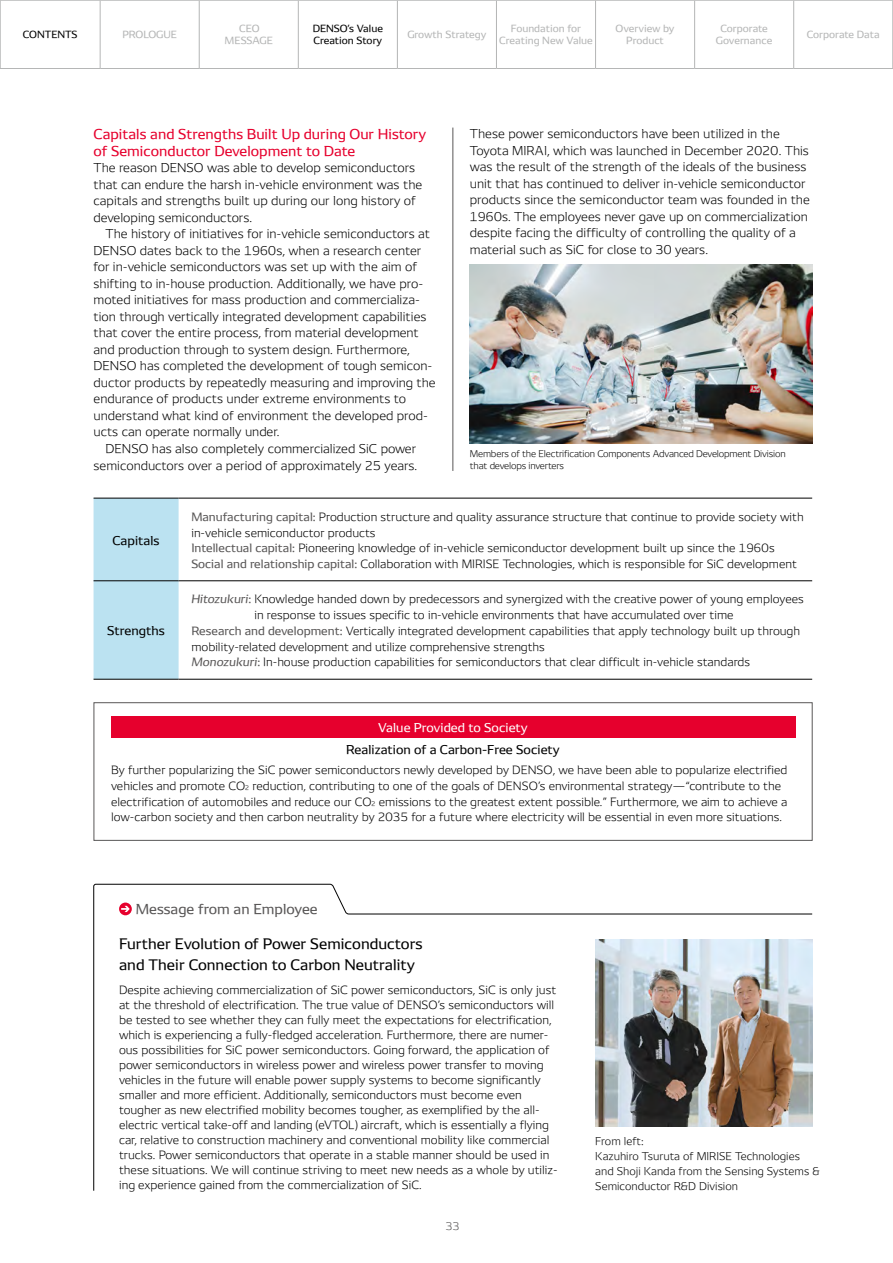
<style>
.page{position:relative;width:893px;height:1263px;background:#fff}
.page>*{position:absolute;margin:0;border:0;box-sizing:border-box;transform-origin:0 0}
.t1{font:14.25px/21px "DENSOTP2017";color:#000}
.t2{font:13.5px/16.5px "DENSOTP2017";color:#e6002d}
.t3{font:13.5px "DENSOTP2017";color:#595757}
.t4{font:300 12px/16.5px "DENSOTP2017";color:#000}
.t5{font:12px "DENSOTP2017";color:#000}
.t6{font:12px "DENSOTP2017";color:#fff}
.t7{font:300 11.25px/15px "DENSOTP2017";color:#000}
.t8{font:300 10.5px/15px "DENSOTP2017";color:#000}
.t9{font:300 10.5px "DENSO Sans TP2017";color:#595757}
.t10{font:9.75px/12px "DENSO Sans TP2017";color:#b5b6b6;text-align:center}
.t11{font:9.75px/12px "DENSO Sans TP2017";color:#000}
.t12{font:300 9px/12px "DENSOTP2017";letter-spacing:-.02em;color:#000}
.s1{font-weight:400;color:#595757}
.s2{font-size:6.15px}
</style>
<div class="page">
<hr style="left:453px;top:128px;width:1px;height:343px;background:#595757">
<svg style="left:93px;top:884px;width:720px;height:307px"></svg>
<svg style="left:119px;top:902px;width:13px;height:13px"></svg>
<svg style="left:121px;top:906px;width:9px;height:6px"></svg>
<img style="left:595px;top:940px;width:217px;height:187px">
<div style="left:94px;top:499px;width:85px;height:180px;background:#bbe2f1"></div>
<hr style="left:94px;top:498px;width:85px;height:1px;background:#000">
<hr style="left:179px;top:498px;width:633px;height:1px;background:#000">
<hr style="left:94px;top:679px;width:85px;height:1px;background:#000">
<hr style="left:179px;top:679px;width:633px;height:1px;background:#000">
<hr style="left:179px;top:580px;width:633px;height:1px;background:#000">
<hr style="left:94px;top:580px;width:85px;height:1px;background:#000">
<img style="left:470px;top:265px;width:342px;height:178px">
<div style="left:94px;top:702px;width:718px;height:138px;border:1px solid #595757"></div>
<div style="left:111px;top:716px;width:684px;height:22px;background:#e6002d"></div>
<hr style="left:100px;top:68px;width:99px;height:1px;background:#b5b6b6">
<hr style="left:199px;top:68px;width:99px;height:1px;background:#b5b6b6">
<hr style="left:596px;top:68px;width:99px;height:1px;background:#b5b6b6">
<hr style="left:695px;top:68px;width:99px;height:1px;background:#b5b6b6">
<hr style="left:794px;top:68px;width:99px;height:1px;background:#b5b6b6">
<hr style="left:298px;top:68px;width:99px;height:1px;background:#b5b6b6">
<hr style="left:397px;top:68px;width:99px;height:1px;background:#b5b6b6">
<hr style="left:496px;top:68px;width:100px;height:1px;background:#b5b6b6">
<hr style="left:100px;top:0;width:99px;height:1px;background:#b5b6b6">
<hr style="left:199px;top:0;width:99px;height:1px;background:#b5b6b6">
<hr style="left:298px;top:0;width:99px;height:1px;background:#b5b6b6">
<hr style="left:397px;top:0;width:99px;height:1px;background:#b5b6b6">
<hr style="left:496px;top:0;width:100px;height:1px;background:#b5b6b6">
<hr style="left:596px;top:0;width:99px;height:1px;background:#b5b6b6">
<hr style="left:695px;top:0;width:99px;height:1px;background:#b5b6b6">
<hr style="left:794px;top:0;width:99px;height:1px;background:#b5b6b6">
<hr style="left:199px;top:0;width:1px;height:64px;background:#b5b6b6">
<hr style="left:298px;top:0;width:1px;height:64px;background:#b5b6b6">
<hr style="left:397px;top:0;width:1px;height:64px;background:#b5b6b6">
<hr style="left:496px;top:0;width:1px;height:64px;background:#b5b6b6">
<hr style="left:595px;top:0;width:1px;height:64px;background:#b5b6b6">
<hr style="left:694px;top:0;width:1px;height:64px;background:#b5b6b6">
<hr style="left:793px;top:0;width:1px;height:64px;background:#b5b6b6">
<hr style="left:892px;top:0;width:1px;height:64px;background:#b5b6b6">
<hr style="left:0;top:0;width:100px;height:1px;background:#b5b6b6">
<hr style="left:0;top:0;width:1px;height:64px;background:#b5b6b6">
<hr style="left:100px;top:0;width:1px;height:64px;background:#b5b6b6">
<hr style="left:0;top:68px;width:100px;height:1px;background:#b5b6b6">
<p class="t11" style="left:23px;top:29px;width:56px">CONTENTS</p>
<p class="t10" style="left:122px;top:29px;width:56px">PROLOGUE</p>
<p class="t10" style="left:225px;top:23px;width:50px">CEO<br>MESSAGE</p>
<p class="t11" style="left:313px;top:23px;width:72px">DENSO’s Value<br>Creation Story</p>
<p class="t10" style="left:407px;top:29px;width:81px">Growth Strategy</p>
<p class="t10" style="left:499px;top:23px;width:95px">Foundation for<br>Creating New Value</p>
<p class="t10" style="left:615px;top:23px;width:61px">Overview by<br>Product</p>
<p class="t10" style="left:716px;top:23px;width:58px">Corporate<br>Governance</p>
<p class="t10" style="left:807px;top:29px;width:75px">Corporate Data</p>
<p class="t2" style="left:94px;top:127px;width:334px">Capitals and Strengths Built Up during Our History of Semiconductor Development to Date</p>
<p class="t4" style="left:94px;top:160px;width:330px">The reason DENSO was able to develop semiconductors that can endure the harsh in-vehicle environment was the capitals and strengths built up during our long history of developing semiconductors.</p>
<p class="t4" style="left:106px;top:226px;width:326px">The history of initiatives for in-vehicle semiconductors at</p>
<p class="t4" style="left:94px;top:243px;width:329px">DENSO dates back to the 1960s, when a research center</p>
<p class="t4" style="left:94px;top:259px;width:325px">for in-vehicle semiconductors was set up with the aim of</p>
<p class="t4" style="left:94px;top:276px;width:331px">shifting to in-house production. Additionally, we have pro-</p>
<p class="t4" style="left:94px;top:292px;width:328px">moted initiatives for mass production and commercializa-</p>
<p class="t4" style="left:94px;top:309px;width:334px">tion through vertically integrated development capabilities</p>
<p class="t4" style="left:94px;top:325px;width:327px">that cover the entire process, from material development</p>
<p class="t4" style="left:94px;top:342px;width:318px">and production through to system design. Furthermore,</p>
<p class="t4" style="left:94px;top:358px;width:340px">DENSO has completed the development of tough semicon-</p>
<p class="t4" style="left:94px;top:375px;width:344px">ductor products by repeatedly measuring and improving the</p>
<p class="t4" style="left:94px;top:391px;width:314px">endurance of products under extreme environments to</p>
<p class="t4" style="left:94px;top:408px;width:336px">understand what kind of environment the developed prod-</p>
<p class="t4" style="left:94px;top:424px;width:187px">ucts can operate normally under.</p>
<p class="t4" style="left:106px;top:441px;width:312px">DENSO has also completely commercialized SiC power</p>
<p class="t4" style="left:94px;top:457px;width:325px">semiconductors over a period of approximately 25 years.</p>
<p class="t4" style="left:470px;top:126px;width:341px">These power semiconductors have been utilized in the Toyota MIRAI, which was launched in December 2020. This was the result of the strength of the ideals of the business unit that has continued to deliver in-vehicle semiconductor products since the semiconductor team was founded in the 1960s. The employees never gave up on commercialization despite facing the difficulty of controlling the quality of a material such as SiC for close to 30 years.</p>
<p class="t12" style="left:470px;top:448px;width:317px">Members of the Electrification Components Advanced Development Division that develops inverters</p>
<p class="t5" style="left:112px;top:534px;width:49px">Capitals</p>
<p class="t5" style="left:107px;top:624px;width:59px">Strengths</p>
<p class="t7" style="left:191px;top:509px;width:614px;line-height:15.8px"><span class="s1">Manufacturing capital:</span> Production structure and quality assurance structure that continue to provide society with in-vehicle semiconductor products<br><span class="s1">Intellectual capital:</span> Pioneering knowledge of in-vehicle semiconductor development built up since the 1960s <span class="s1">Social and relationship capital:</span> Collaboration with MIRISE Technologies, which is responsible for SiC development</p>
<p class="t7" style="left:191px;top:592px;width:614px"><span class="s1">Hitozukuri:</span> Knowledge handed down by predecessors and synergized with the creative power of young employees</p>
<p class="t7" style="left:254px;top:608px;width:481px">in response to issues specific to in-vehicle environments that have accumulated over time</p>
<p class="t7" style="left:191px;top:623px;width:610px"><span class="s1">Research and development:</span> Vertically integrated development capabilities that apply technology built up through</p>
<p class="t7" style="left:191px;top:639px;width:355px">mobility-related development and utilize comprehensive strengths</p>
<p class="t7" style="left:191px;top:655px;width:560px"><span class="s1">Monozukuri:</span> In-house production capabilities for semiconductors that clear difficult in-vehicle standards</p>
<p class="t6" style="left:378px;top:721px;width:151px">Value Provided to Society</p>
<p class="t5" style="left:346px;top:743px;width:215px">Realization of a Carbon-Free Society</p>
<p class="t7" style="left:111px;top:762px;width:678px;line-height:15.8px">By further popularizing the SiC power semiconductors newly developed by DENSO, we have been able to popularize electrified vehicles and promote CO<span class="s2">2</span> reduction, contributing to one of the goals of DENSO’s environmental strategy—“contribute to the electrification of automobiles and reduce our CO<span class="s2">2</span> emissions to the greatest extent possible.” Furthermore, we aim to achieve a low-carbon society and then carbon neutrality by 2035 for a future where electricity will be essential in even more situations.</p>
<p class="t3" style="left:136px;top:901px;width:183px">Message from an Employee</p>
<p class="t1" style="left:119px;top:934px;width:305px">Further Evolution of Power Semiconductors and Their Connection to Carbon Neutrality</p>
<p class="t7" style="left:119px;top:982px;width:440px">Despite achieving commercialization of SiC power semiconductors, SiC is only just at the threshold of electrification. The true value of DENSO’s semiconductors will be tested to see whether they can fully meet the expectations for electrification, which is experiencing a fully-fledged acceleration. Furthermore, there are numer&shy;ous possibilities for SiC power semiconductors. Going forward, the application of power semiconductors in wireless power and wireless power transfer to moving vehicles in the future will enable power supply systems to become significantly smaller and more efficient. Additionally, semiconductors must become even tougher as new electrified mobility becomes tougher, as exemplified by the all&shy;electric vertical take-off and landing (eVTOL) aircraft, which is essentially a flying car, relative to construction machinery and conventional mobility like commercial trucks. Power semiconductors that operate in a stable manner should be used in these situations. We will continue striving to meet new needs as a whole by utiliz&shy;ing experience gained from the commercialization of SiC.</p>
<p class="t9" style="left:446px;top:1220px;width:16px">33</p>
<p class="t8" style="left:595px;top:1133px;width:226px">From left:<br>Kazuhiro Tsuruta of MIRISE Technologies and Shoji Kanda from the Sensing Systems &amp;<br>Semiconductor R&amp;D Division</p>
</div>
